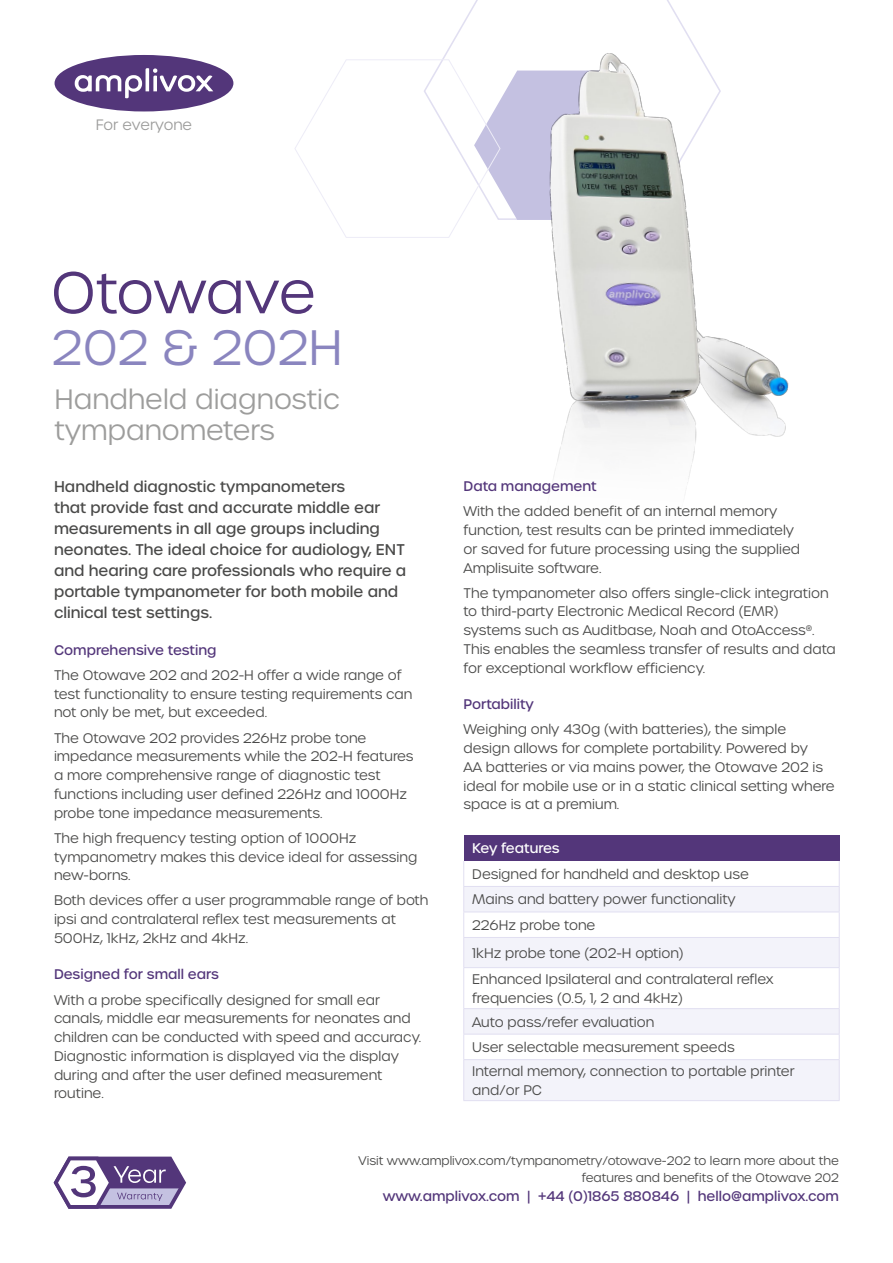
<style>
.page{position:relative;width:893px;height:1263px;background:#fff}
.page>*{position:absolute;margin:0;border:0;box-sizing:border-box;transform-origin:0 0}
.t1{font:300 57px "Urbane";letter-spacing:-.015em;color:#53367a}
.t2{font:300 48px "Urbane";color:#8a85bf}
.t3{font:300 27px/31.5px "Urbane";color:#9d9d9c}
.t4{font:500 15px/21px "Urbane";color:#4a4a49}
.t5{font:300 14.55px "Urbane";color:#9d9d9c}
.t6{font:300 13.5px/18.8px "Urbane";color:#4a4a49}
.t7{font:500 13.5px "Urbane";color:#53367a}
.t8{font:500 13.5px "Urbane";letter-spacing:-.01em;color:#fff}
.t9{font:300 12px/16.5px "Urbane";color:#4a4a49;text-align:right}
</style>
<div class="page">
<svg style="left:295px;top:59px;width:88px;height:179px"></svg>
<img style="left:383px;top:24px;width:406px;height:465px">
<div style="left:464px;top:835px;width:375px;height:26px;background:#53367a"></div>
<svg style="left:464px;top:887px;width:375px;height:213px;fill:#f3f3fa"></svg>
<hr style="left:463px;top:886px;width:377px;height:1px;background:#e1dff1">
<hr style="left:463px;top:911px;width:377px;height:1px;background:#e1dff1">
<hr style="left:463px;top:937px;width:377px;height:1px;background:#e1dff1">
<hr style="left:463px;top:967px;width:377px;height:1px;background:#e1dff1">
<hr style="left:463px;top:1008px;width:377px;height:1px;background:#e1dff1">
<hr style="left:463px;top:1034px;width:377px;height:1px;background:#e1dff1">
<hr style="left:463px;top:1059px;width:377px;height:1px;background:#e1dff1">
<hr style="left:463px;top:1100px;width:377px;height:1px;background:#e1dff1">
<svg style="left:463px;top:861px;width:1px;height:106px"></svg>
<svg style="left:839px;top:861px;width:1px;height:106px"></svg>
<hr style="left:463px;top:968px;width:1px;height:40px;background:#e1dff1">
<hr style="left:839px;top:968px;width:1px;height:40px;background:#e1dff1">
<svg style="left:463px;top:1009px;width:1px;height:50px"></svg>
<svg style="left:839px;top:1009px;width:1px;height:50px"></svg>
<hr style="left:463px;top:1060px;width:1px;height:40px;background:#e1dff1">
<hr style="left:839px;top:1060px;width:1px;height:40px;background:#e1dff1">
<div style="left:55px;top:55px;width:178px;height:56px;background:#53367a;border-radius:50%"></div>
<svg style="left:75px;top:68px;width:138px;height:30px"></svg>
<svg style="left:53px;top:1156px;width:133px;height:53px"></svg>
<p class="t5" style="left:96px;top:116px;width:98px">For everyone</p>
<h1 class="t1" style="left:51px;top:256px;width:267px">Otowave</h1>
<h2 class="t2" style="left:52px;top:317px;width:292px">202 &amp; 202H</h2>
<h3 class="t3" style="left:54px;top:383px;width:287px">Handheld diagnostic tympanometers</h3>
<p class="t4" style="left:54px;top:476px;width:354px">Handheld diagnostic tympanometers<br>that provide fast and accurate middle ear measurements in all age groups including neonates. The ideal choice for audiology, ENT and hearing care professionals who require a portable tympanometer for both mobile and clinical test settings.</p>
<p class="t7" style="left:54px;top:641px;width:164px">Comprehensive testing</p>
<p class="t6" style="left:54px;top:666px;width:360px">The Otowave 202 and 202-H offer a wide range of test functionality to ensure testing requirements can not only be met, but exceeded.</p>
<p class="t6" style="left:54px;top:728px;width:361px">The Otowave 202 provides 226Hz probe tone impedance measurements while the 202-H features a more comprehensive range of diagnostic test functions including user defined 226Hz and 1000Hz probe tone impedance measurements.</p>
<p class="t6" style="left:54px;top:828px;width:365px">The high frequency testing option of 1000Hz tympanometry makes this device ideal for assessing new-borns.</p>
<p class="t6" style="left:54px;top:891px;width:376px">Both devices offer a user programmable range of both ipsi and contralateral reflex test measurements at<br>500Hz, 1kHz, 2kHz and 4kHz.</p>
<p class="t7" style="left:54px;top:966px;width:166px">Designed for small ears</p>
<p class="t6" style="left:54px;top:990px;width:369px">With a probe specifically designed for small ear canals, middle ear measurements for neonates and children can be conducted with speed and accuracy.<br>Diagnostic information is displayed via the display during and after the user defined measurement routine.</p>
<p class="t7" style="left:463px;top:477px;width:135px">Data management</p>
<p class="t6" style="left:463px;top:502px;width:338px">With the added benefit of an internal memory function, test results can be printed immediately or saved for future processing using the supplied Amplisuite software.</p>
<p class="t6" style="left:463px;top:583px;width:374px">The tympanometer also offers single-click integration to third-party Electronic Medical Record (EMR) systems such as Auditbase, Noah and OtoAccess<sup>®</sup>.<br>This enables the seamless transfer of results and data for exceptional workflow efficiency.</p>
<p class="t7" style="left:463px;top:695px;width:72px">Portability</p>
<p class="t6" style="left:463px;top:720px;width:373px">Weighing only 430g (with batteries), the simple design allows for complete portability. Powered by<br>AA batteries or via mains power, the Otowave 202 is ideal for mobile use or in a static clinical setting where space is at a premium.</p>
<p class="t8" style="left:472px;top:839px;width:89px">Key features</p>
<p class="t6" style="left:472px;top:861px;width:278px;line-height:25.5px">Designed for handheld and desktop use<br>Mains and battery power functionality<br>226Hz probe tone</p>
<p class="t6" style="left:472px;top:940px;width:303px;line-height:26.2px">1kHz probe tone (202-H option)<br>Enhanced Ipsilateral and contralateral reflex</p>
<p class="t6" style="left:472px;top:986px;width:212px;line-height:23.9px">frequencies (0.5, 1, 2 and 4kHz)<br>Auto pass/refer evaluation</p>
<p class="t6" style="left:472px;top:1035px;width:324px;line-height:23.9px">User selectable measurement speeds<br>Internal memory, connection to portable printer</p>
<p class="t6" style="left:472px;top:1080px;width:71px">and/or PC</p>
<p class="t9" style="left:359px;top:1153px;width:482px">Visit www.amplivox.com/tympanometry/otowave-202 to learn more about the features and benefits of the Otowave 202</p>
<p class="t7" style="left:383px;top:1187px;width:458px">www.amplivox.com | +44 (0)1865 880846 | hello@amplivox.com</p>
</div>
